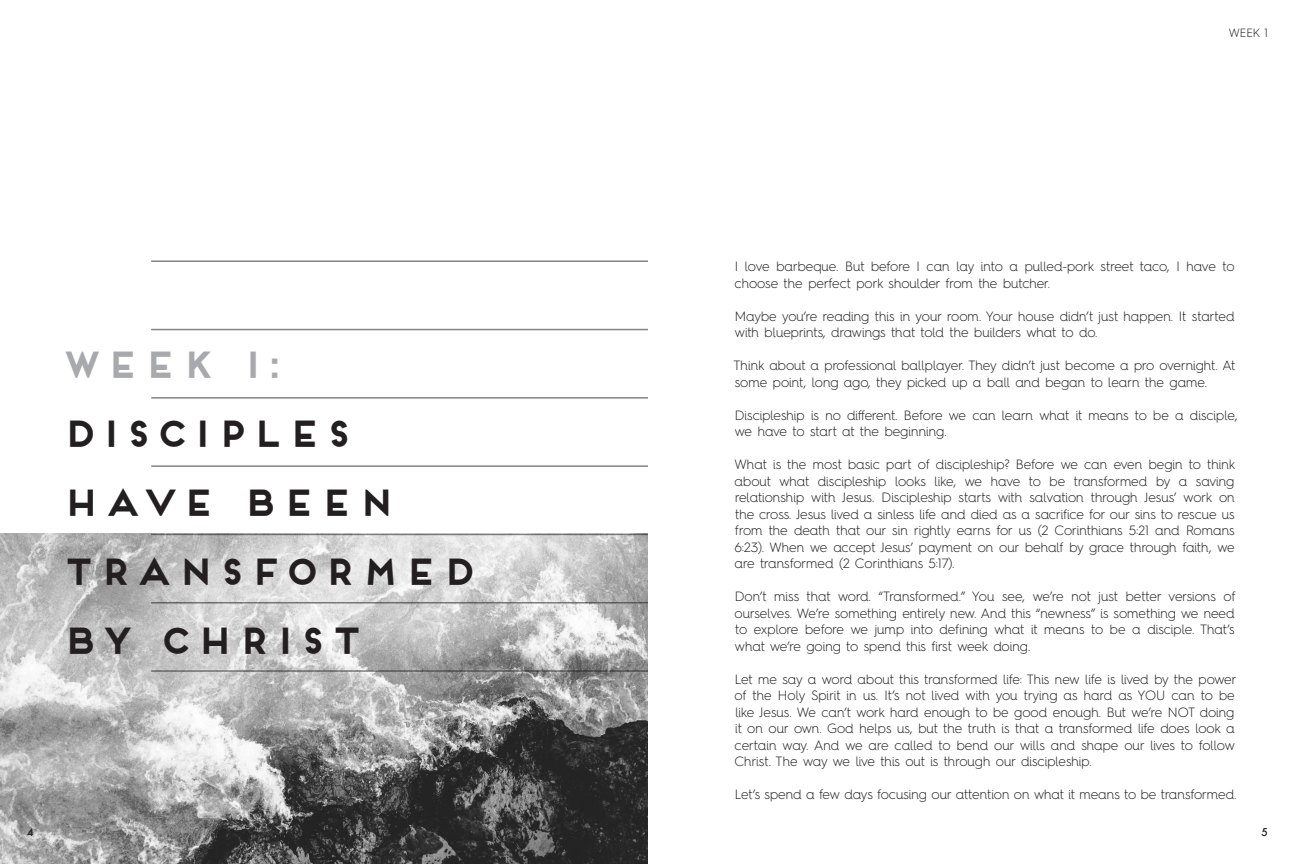
<style>
.page{position:relative;width:1296px;height:864px;background:#fff}
.page>*{position:absolute;margin:0;border:0;box-sizing:border-box;transform-origin:0 0}
.t1{font:700 35.1px/69px "Frontage";letter-spacing:.1em;color:#231f20}
.t2{font:700 35.1px "Frontage";color:#a8a9ad}
.Paragraph_Style_1{font:300 13.5px/16.5px "Hurme Geometric Sans 4";color:#231f20}
.Paragraph_Style_1-2{font:300 12px "Hurme Geometric Sans 4";color:#231f20}
.t3{font:500 10.5px "Futura";color:#231f20}
</style>
<div class="page">
<hr style="left:151px;top:260px;width:497px;height:2px;background:#231f20">
<hr style="left:151px;top:329px;width:497px;height:1px;background:#231f20">
<hr style="left:151px;top:397px;width:497px;height:2px;background:#231f20">
<hr style="left:151px;top:465px;width:497px;height:2px;background:#231f20">
<img style="left:0;top:534px;width:648px;height:330px">
<hr style="left:151px;top:534px;width:497px;height:1px;background:#231f20">
<hr style="left:151px;top:602px;width:497px;height:2px;background:#231f20">
<hr style="left:151px;top:670px;width:497px;height:2px;background:#231f20">
<p class="t2" style="left:61px;top:343px;width:222px">WEEK 1:</p>
<p class="t1" style="left:61px;top:398px;width:416px">DISCIPLES<br>HAVE BEEN<br>TRANSFORMED<br>BY CHRIST</p>
<p class="t3" style="left:27px;top:825px;width:8px">4</p>
<p class="Paragraph_Style_1-2" style="left:1229px;top:24px;width:41px">WEEK 1</p>
<p class="Paragraph_Style_1" style="left:735px;top:258px;width:501px">I love barbeque. But before I can lay into a pulled-pork street taco, I have to choose the perfect pork shoulder from the butcher.</p>
<p class="Paragraph_Style_1" style="left:735px;top:308px;width:501px">Maybe you’re reading this in your room. Your house didn’t just happen. It started with blueprints, drawings that told the builders what to do.</p>
<p class="Paragraph_Style_1" style="left:734px;top:357px;width:503px">Think about a professional ballplayer. They didn’t just become a pro overnight. At some point, long ago, they picked up a ball and began to learn the game.</p>
<p class="Paragraph_Style_1" style="left:735px;top:407px;width:504px">Discipleship is no different. Before we can learn what it means to be a disciple, we have to start at the beginning.</p>
<p class="Paragraph_Style_1" style="left:734px;top:456px;width:502px;text-align:justify">What is the most basic part of discipleship? Before we can even begin to think about what discipleship looks like, we have to be transformed by a saving relationship with Jesus. Discipleship starts with salvation through Jesus’ work on the cross. Jesus lived a sinless life and died as a sacrifice for our sins to rescue us from the death that our sin rightly earns for us (2 Corinthians 5:21 and Romans 6:23). When we accept Jesus’ payment on our behalf by grace through faith, we are transformed (2 Corinthians 5:17).</p>
<p class="Paragraph_Style_1" style="left:735px;top:588px;width:502px;text-align:justify">Don’t miss that word. “Transformed.” You see, we’re not just better versions of ourselves. We’re something entirely new. And this “newness” is something we need to explore before we jump into defining what it means to be a disciple. That’s what we’re going to spend this first week doing.</p>
<p class="Paragraph_Style_1" style="left:734px;top:671px;width:503px">Let me say a word about this transformed life: This new life is lived by the power of the Holy Spirit in us. It’s not lived with you trying as hard as YOU can to be like Jesus. We can’t work hard enough to be good enough. But we’re NOT doing it on our own. God helps us, but the truth is that a transformed life does look a certain way. And we are called to bend our wills and shape our lives to follow Christ. The way we live this out is through our discipleship.</p>
<p class="Paragraph_Style_1" style="left:735px;top:786px;width:503px">Let’s spend a few days focusing our attention on what it means to be transformed.</p>
<p class="t3" style="left:1261px;top:825px;width:8px">5</p>
</div>
